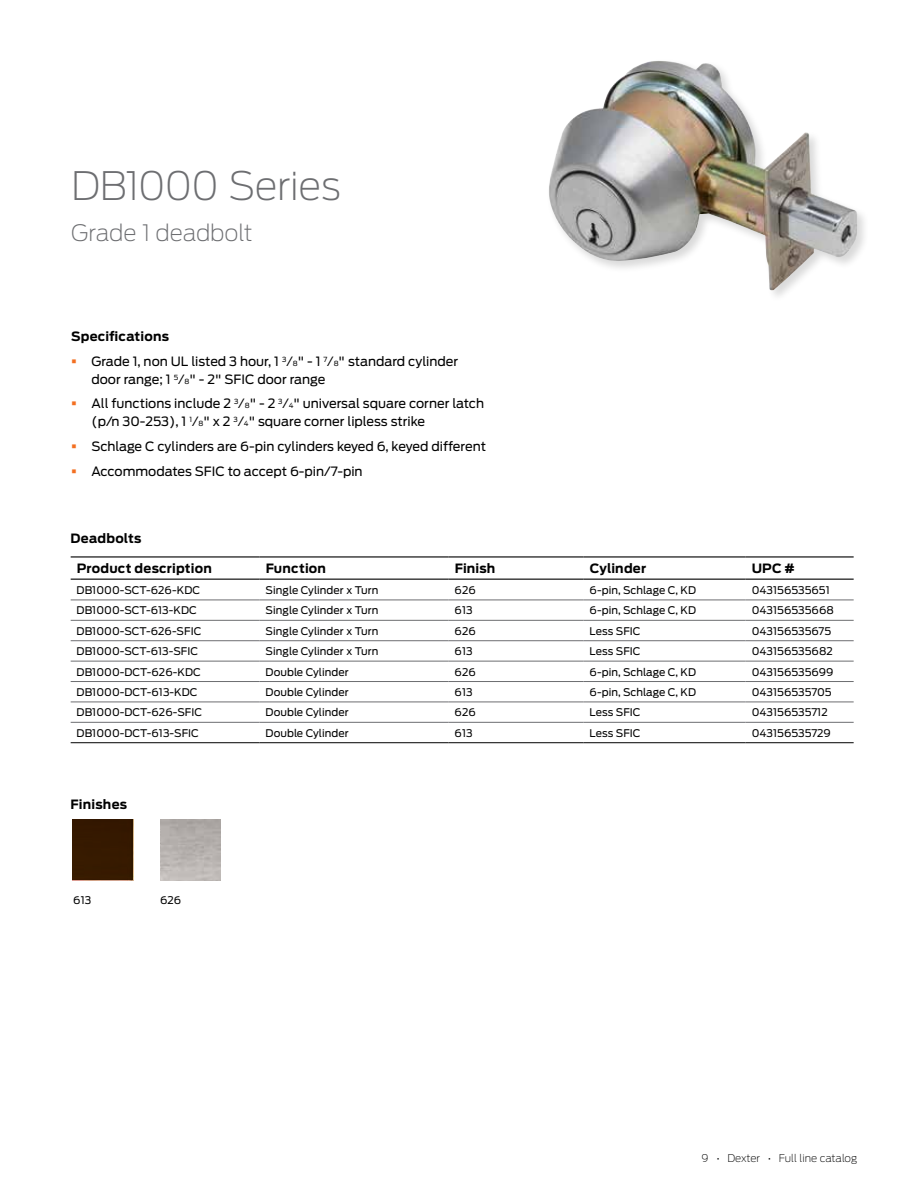
<style>
.page{position:relative;width:918px;height:1188px;background:#fff}
.page>*{position:absolute;margin:0;border:0;box-sizing:border-box;transform-origin:0 0}
.t1{font:200 39px "Antenna";letter-spacing:-.015em;color:#6d6e71}
.t2{font:200 22.5px "Antenna";letter-spacing:-.01em;color:#6d6e71}
.t3{font:12.75px/18px "Antenna";color:#000}
.t4{font:700 12.75px "Antenna";letter-spacing:.015em;color:#000}
.t5{font:10.5px "Antenna";letter-spacing:.005em;color:#000}
.t6{font:200 10.5px "Antenna";color:#000}
.s1{color:#f36f21}
.s2{font-size:7.05px}
</style>
<div class="page">
<div style="left:72px;top:819px;width:61px;height:61px;background:#361a00"></div>
<hr style="left:71px;top:556px;width:189px;height:2px;background:#000">
<hr style="left:260px;top:556px;width:189px;height:2px;background:#000">
<hr style="left:449px;top:556px;width:135px;height:2px;background:#000">
<hr style="left:584px;top:556px;width:162px;height:2px;background:#000">
<hr style="left:746px;top:556px;width:108px;height:2px;background:#000">
<hr style="left:71px;top:579px;width:189px;height:1px;background:#000">
<hr style="left:260px;top:579px;width:189px;height:1px;background:#000">
<hr style="left:449px;top:579px;width:135px;height:1px;background:#000">
<hr style="left:584px;top:579px;width:162px;height:1px;background:#000">
<hr style="left:746px;top:579px;width:108px;height:1px;background:#000">
<hr style="left:71px;top:600px;width:189px;height:1px;background:#6d6e71">
<hr style="left:260px;top:600px;width:189px;height:1px;background:#6d6e71">
<hr style="left:449px;top:600px;width:135px;height:1px;background:#6d6e71">
<hr style="left:584px;top:600px;width:162px;height:1px;background:#6d6e71">
<hr style="left:746px;top:600px;width:108px;height:1px;background:#6d6e71">
<hr style="left:71px;top:620px;width:189px;height:1px;background:#6d6e71">
<hr style="left:260px;top:620px;width:189px;height:1px;background:#6d6e71">
<hr style="left:449px;top:620px;width:135px;height:1px;background:#6d6e71">
<hr style="left:584px;top:620px;width:162px;height:1px;background:#6d6e71">
<hr style="left:746px;top:620px;width:108px;height:1px;background:#6d6e71">
<hr style="left:71px;top:640px;width:189px;height:1px;background:#6d6e71">
<hr style="left:260px;top:640px;width:189px;height:1px;background:#6d6e71">
<hr style="left:449px;top:640px;width:135px;height:1px;background:#6d6e71">
<hr style="left:584px;top:640px;width:162px;height:1px;background:#6d6e71">
<hr style="left:746px;top:640px;width:108px;height:1px;background:#6d6e71">
<hr style="left:71px;top:661px;width:189px;height:1px;background:#6d6e71">
<hr style="left:260px;top:661px;width:189px;height:1px;background:#6d6e71">
<hr style="left:449px;top:661px;width:135px;height:1px;background:#6d6e71">
<hr style="left:584px;top:661px;width:162px;height:1px;background:#6d6e71">
<hr style="left:746px;top:661px;width:108px;height:1px;background:#6d6e71">
<hr style="left:71px;top:681px;width:189px;height:1px;background:#6d6e71">
<hr style="left:260px;top:681px;width:189px;height:1px;background:#6d6e71">
<hr style="left:449px;top:681px;width:135px;height:1px;background:#6d6e71">
<hr style="left:584px;top:681px;width:162px;height:1px;background:#6d6e71">
<hr style="left:746px;top:681px;width:108px;height:1px;background:#6d6e71">
<hr style="left:71px;top:702px;width:189px;height:1px;background:#6d6e71">
<hr style="left:260px;top:702px;width:189px;height:1px;background:#6d6e71">
<hr style="left:449px;top:702px;width:135px;height:1px;background:#6d6e71">
<hr style="left:584px;top:702px;width:162px;height:1px;background:#6d6e71">
<hr style="left:746px;top:702px;width:108px;height:1px;background:#6d6e71">
<hr style="left:71px;top:722px;width:189px;height:1px;background:#6d6e71">
<hr style="left:260px;top:722px;width:189px;height:1px;background:#6d6e71">
<hr style="left:449px;top:722px;width:135px;height:1px;background:#6d6e71">
<hr style="left:584px;top:722px;width:162px;height:1px;background:#6d6e71">
<hr style="left:746px;top:722px;width:108px;height:1px;background:#6d6e71">
<hr style="left:71px;top:742px;width:189px;height:1px;background:#000">
<hr style="left:260px;top:742px;width:189px;height:1px;background:#000">
<hr style="left:449px;top:742px;width:135px;height:1px;background:#000">
<hr style="left:584px;top:742px;width:162px;height:1px;background:#000">
<hr style="left:746px;top:742px;width:108px;height:1px;background:#000">
<img style="left:549px;top:61px;width:308px;height:230px">
<h1 class="t1" style="left:71px;top:161px;width:271px">DB1000 Series</h1>
<h2 class="t2" style="left:71px;top:218px;width:183px">Grade 1 deadbolt</h2>
<p class="t4" style="left:71px;top:327px;width:99px">Specifications</p>
<p class="t3" style="left:91px;top:352px;width:368px;text-indent:-20px"><span class="s1">▪</span> Grade 1, non UL listed 3 hour, 1 <sup>3</sup>⁄<span class="s2">8</span>" - 1 <sup>7</sup>⁄<span class="s2">8</span>" standard cylinder door range; 1 <sup>5</sup>⁄<span class="s2">8</span>" - 2" SFIC door range</p>
<p class="t3" style="left:91px;top:395px;width:394px;text-indent:-20px"><span class="s1">▪</span> All functions include 2 <sup>3</sup>⁄<span class="s2">8</span>" - 2 <sup>3</sup>⁄<span class="s2">4</span>" universal square corner latch (p/n 30-253), 1 <sup>1</sup>⁄<span class="s2">8</span>" x 2 <sup>3</sup>⁄<span class="s2">4</span>" square corner lipless strike</p>
<p class="t3" style="left:71px;top:437px;width:416px"><span class="s1">▪</span> Schlage C cylinders are 6-pin cylinders keyed 6, keyed different</p>
<p class="t3" style="left:71px;top:462px;width:293px"><span class="s1">▪</span> Accommodates SFIC to accept 6-pin/7-pin</p>
<p class="t4" style="left:71px;top:530px;width:72px">Deadbolts</p>
<p class="t4" style="left:77px;top:560px;width:137px">Product description</p>
<p class="t4" style="left:266px;top:560px;width:62px">Function</p>
<p class="t4" style="left:455px;top:560px;width:42px">Finish</p>
<p class="t4" style="left:590px;top:560px;width:58px">Cylinder</p>
<p class="t4" style="left:752px;top:560px;width:45px">UPC #</p>
<p class="t5" style="left:77px;top:583px;width:125px">DB1000-SCT-626-KDC</p>
<p class="t5" style="left:266px;top:583px;width:114px">Single Cylinder x Turn</p>
<p class="t5" style="left:455px;top:583px;width:23px">626</p>
<p class="t5" style="left:590px;top:583px;width:108px">6-pin, Schlage C, KD</p>
<p class="t5" style="left:752px;top:583px;width:80px">043156535651</p>
<p class="t5" style="left:77px;top:603px;width:122px">DB1000-SCT-613-KDC</p>
<p class="t5" style="left:266px;top:603px;width:114px">Single Cylinder x Turn</p>
<p class="t5" style="left:455px;top:603px;width:19px">613</p>
<p class="t5" style="left:590px;top:603px;width:108px">6-pin, Schlage C, KD</p>
<p class="t5" style="left:752px;top:603px;width:84px">043156535668</p>
<p class="t5" style="left:77px;top:624px;width:126px">DB1000-SCT-626-SFIC</p>
<p class="t5" style="left:266px;top:624px;width:114px">Single Cylinder x Turn</p>
<p class="t5" style="left:455px;top:624px;width:23px">626</p>
<p class="t5" style="left:590px;top:624px;width:52px">Less SFIC</p>
<p class="t5" style="left:752px;top:624px;width:81px">043156535675</p>
<p class="t5" style="left:77px;top:644px;width:123px">DB1000-SCT-613-SFIC</p>
<p class="t5" style="left:266px;top:644px;width:114px">Single Cylinder x Turn</p>
<p class="t5" style="left:455px;top:644px;width:19px">613</p>
<p class="t5" style="left:590px;top:644px;width:52px">Less SFIC</p>
<p class="t5" style="left:752px;top:644px;width:83px">043156535682</p>
<p class="t5" style="left:77px;top:665px;width:126px">DB1000-DCT-626-KDC</p>
<p class="t5" style="left:266px;top:665px;width:85px">Double Cylinder</p>
<p class="t5" style="left:455px;top:665px;width:23px">626</p>
<p class="t5" style="left:590px;top:665px;width:108px">6-pin, Schlage C, KD</p>
<p class="t5" style="left:752px;top:665px;width:83px">043156535699</p>
<p class="t5" style="left:77px;top:685px;width:122px">DB1000-DCT-613-KDC</p>
<p class="t5" style="left:266px;top:685px;width:85px">Double Cylinder</p>
<p class="t5" style="left:455px;top:685px;width:19px">613</p>
<p class="t5" style="left:590px;top:685px;width:108px">6-pin, Schlage C, KD</p>
<p class="t5" style="left:752px;top:685px;width:82px">043156535705</p>
<p class="t5" style="left:77px;top:705px;width:127px">DB1000-DCT-626-SFIC</p>
<p class="t5" style="left:266px;top:705px;width:85px">Double Cylinder</p>
<p class="t5" style="left:455px;top:705px;width:23px">626</p>
<p class="t5" style="left:590px;top:705px;width:52px">Less SFIC</p>
<p class="t5" style="left:752px;top:705px;width:78px">043156535712</p>
<p class="t5" style="left:77px;top:726px;width:124px">DB1000-DCT-613-SFIC</p>
<p class="t5" style="left:266px;top:726px;width:85px">Double Cylinder</p>
<p class="t5" style="left:455px;top:726px;width:19px">613</p>
<p class="t5" style="left:590px;top:726px;width:52px">Less SFIC</p>
<p class="t5" style="left:752px;top:726px;width:81px">043156535729</p>
<p class="t4" style="left:71px;top:795px;width:58px">Finishes</p>
<p class="t5" style="left:73px;top:893px;width:19px">613</p>
<p class="t5" style="left:160px;top:893px;width:23px">626</p>
<p class="t6" style="left:702px;top:1151px;width:157px">9 • Dexter • Full line catalog</p>
</div>
